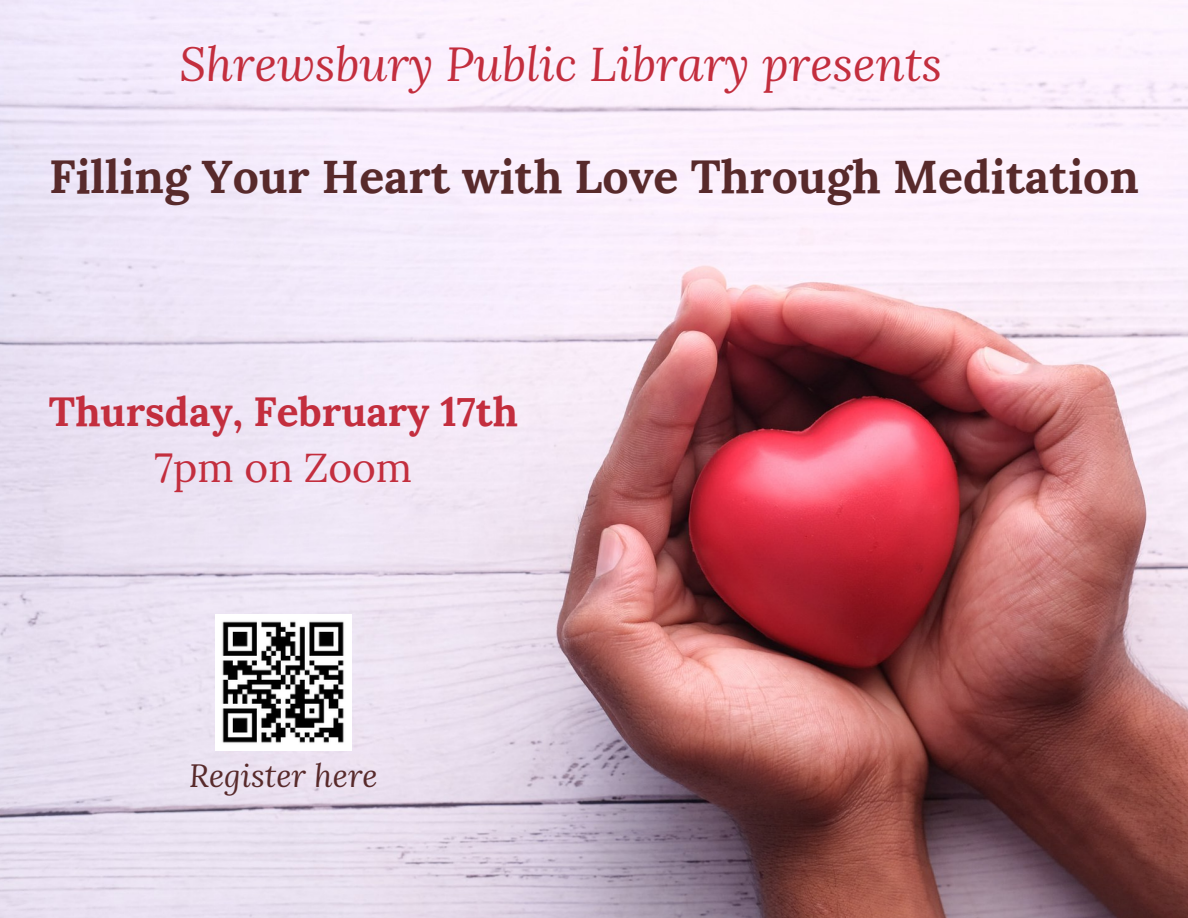
<style>
.page{position:relative;width:1188px;height:918px;background:#fff}
.page>*{position:absolute;margin:0;border:0;box-sizing:border-box;transform-origin:0 0}
.t1{font:italic 47.25px "Lora";color:#c32e3e}
.t2{font:700 46.35px "Lora";color:#582a2b}
.t3{font:700 40.65px "Lora";color:#c32e3e}
.t4{font:40.65px "Lora";color:#c32e3e}
.t5{font:italic 31.95px "Lora";color:#582a2b}
</style>
<div class="page">
<img style="left:0;top:0;width:1188px;height:918px">
<img style="left:216px;top:614px;width:136px;height:136px">
<p class="t1" style="left:180px;top:32px;width:764px">Shrewsbury Public Library presents</p>
<p class="t2" style="left:49px;top:146px;width:1091px">Filling Your Heart with Love Through Meditation</p>
<p class="t3" style="left:49px;top:385px;width:470px">Thursday, February 17th</p>
<p class="t4" style="left:155px;top:441px;width:259px">7pm on Zoom</p>
<p class="t5" style="left:189px;top:754px;width:190px">Register here</p>
</div>
